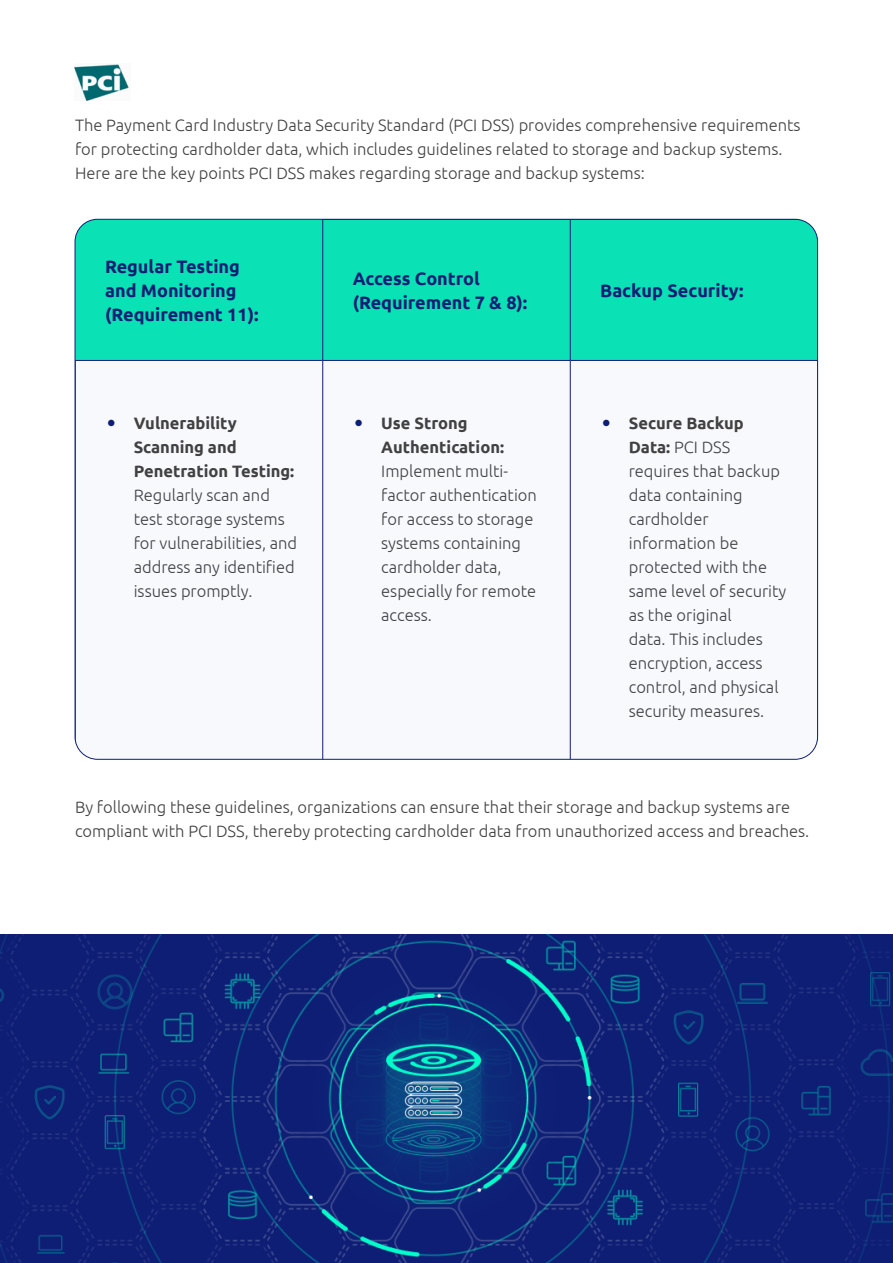
<style>
.page{position:relative;width:893px;height:1263px;background:#fff}
.page>*{position:absolute;margin:0;border:0;box-sizing:border-box;transform-origin:0 0}
.t1{font:700 18px/24px "Ubuntu";color:#0e1e75}
.t2{font:300 16.5px/24px "Ubuntu";color:#414141}
.t3{font:700 16.5px/24px "Ubuntu";color:#414141}
.s1{font-weight:700}
</style>
<div class="page">
<div style="left:75px;top:219px;width:248px;height:141px;background:#0ae2b5"></div>
<div style="left:323px;top:220px;width:494px;height:140px;background:#0ae2b5"></div>
<hr style="left:322px;top:220px;width:1px;height:140px;background:#0e1e75">
<hr style="left:570px;top:219px;width:248px;height:1px;background:#0e1e75">
<hr style="left:570px;top:220px;width:1px;height:140px;background:#0e1e75">
<hr style="left:817px;top:220px;width:1px;height:140px;background:#0e1e75">
<hr style="left:75px;top:360px;width:248px;height:1px;background:#0e1e75">
<hr style="left:75px;top:361px;width:1px;height:398px;background:#0e1e75">
<hr style="left:323px;top:360px;width:247px;height:1px;background:#0e1e75">
<hr style="left:322px;top:361px;width:1px;height:398px;background:#0e1e75">
<hr style="left:570px;top:360px;width:248px;height:1px;background:#0e1e75">
<hr style="left:570px;top:361px;width:1px;height:398px;background:#0e1e75">
<hr style="left:817px;top:361px;width:1px;height:398px;background:#0e1e75">
<img style="left:74px;top:64px;width:55px;height:36px">
<img style="left:0;top:934px;width:893px;height:329px">
<p class="t2" style="left:75px;top:113px;width:727px">The Payment Card Industry Data Security Standard (PCI DSS) provides comprehensive requirements for protecting cardholder data, which includes guidelines related to storage and backup systems.<br>Here are the key points PCI DSS makes regarding storage and backup systems:</p>
<p class="t1" style="left:105px;top:254px;width:155px">Regular Testing and Monitoring (Requirement 11):</p>
<p class="t1" style="left:353px;top:266px;width:176px">Access Control (Requirement 7 &amp; 8):</p>
<p class="t1" style="left:600px;top:278px;width:145px">Backup Security:</p>
<p class="t3" style="left:134px;top:411px;width:162px">Vulnerability<br>Scanning and<br>Penetration Testing:</p>
<p class="t2" style="left:134px;top:482px;width:165px">Regularly scan and test storage systems for vulnerabilities, and address any identified issues promptly.</p>
<p class="t3" style="left:381px;top:411px;width:124px">Use Strong<br>Authentication:</p>
<p class="t2" style="left:381px;top:458px;width:157px">Implement multi&shy;factor authentication for access to storage systems containing cardholder data, especially for remote access.</p>
<p class="t2" style="left:629px;top:411px;width:159px"><span class="s1">Secure Backup<br>Data:</span> PCI DSS requires that backup data containing cardholder information be protected with the same level of security as the original<br>data. This includes encryption, access control, and physical security measures.</p>
<p class="t2" style="left:75px;top:794px;width:736px">By following these guidelines, organizations can ensure that their storage and backup systems are compliant with PCI DSS, thereby protecting cardholder data from unauthorized access and breaches.</p>
</div>
